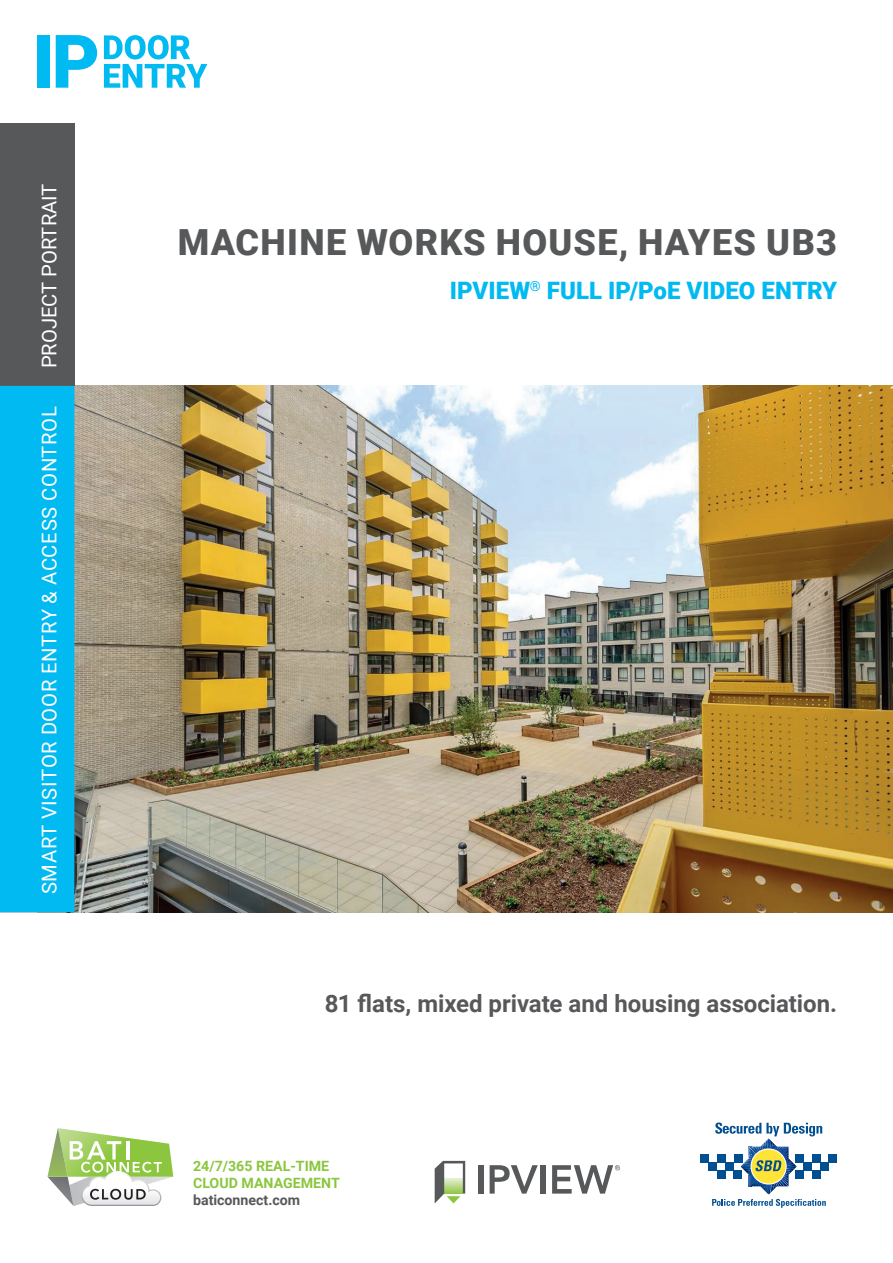
<style>
.page{position:relative;width:893px;height:1263px;background:#fff}
.page>*{position:absolute;margin:0;border:0;box-sizing:border-box;transform-origin:0 0}
.t1{font:900 36px "Roboto";letter-spacing:.035em;color:#57585a}
.t2{font:700 24px "Roboto";color:#57585a}
.t3{font:900 24px "Roboto";color:#00baf1}
.t4{font:20.25px "Roboto";letter-spacing:.035em;color:#fff}
.t5{font:20.25px "Roboto";color:#fff}
.t6{font:700 14.25px/17.1px "Roboto";color:#8bc63e}
.t7{font:700 14.25px "Roboto";color:#57585a}
</style>
<div class="page">
<div style="left:478px;top:1165px;width:5px;height:28px;background:#57585a"></div>
<svg style="left:490px;top:1165px;width:48px;height:28px"></svg>
<div style="left:541px;top:1165px;width:5px;height:28px;background:#57585a"></div>
<svg style="left:552px;top:1165px;width:68px;height:28px"></svg>
<svg style="left:435px;top:1161px;width:30px;height:42px"></svg>
<div style="left:700px;top:1154px;width:9px;height:8px;background:#014f90"></div>
<div style="left:709px;top:1162px;width:8px;height:9px;background:#014f90"></div>
<div style="left:829px;top:1154px;width:8px;height:8px;background:#014f90"></div>
<div style="left:820px;top:1162px;width:9px;height:9px;background:#014f90"></div>
<svg style="left:712px;top:1122px;width:114px;height:86px"></svg>
<svg style="left:47px;top:1128px;width:126px;height:78px"></svg>
<img style="left:74px;top:386px;width:819px;height:526px">
<div style="left:0;top:123px;width:74px;height:263px;background:#57585a"></div>
<div style="left:0;top:386px;width:74px;height:526px;background:#00baf1"></div>
<div style="left:37px;top:35px;width:13px;height:53px;background:#00baf1"></div>
<svg style="left:56px;top:35px;width:41px;height:53px"></svg>
<svg style="left:104px;top:35px;width:103px;height:53px"></svg>
<p class="t5" style="left:35px;top:368px;width:186px;rotate:-90deg">PROJECT PORTRAIT</p>
<p class="t4" style="left:35px;top:894px;width:490px;rotate:-90deg">SMART VISITOR DOOR ENTRY &amp; ACCESS CONTROL</p>
<h1 class="t1" style="left:178px;top:217px;width:661px">MACHINE WORKS HOUSE, HAYES UB3</h1>
<p class="t3" style="left:450px;top:273px;width:389px">IPVIEW<sup>®</sup> FULL IP/PoE VIDEO ENTRY</p>
<p class="t2" style="left:325px;top:986px;width:514px">81 flats, mixed private and housing association.</p>
<p class="t6" style="left:193px;top:1157px;width:148px">24/7/365 REAL-TIME<br>CLOUD MANAGEMENT</p>
<p class="t7" style="left:193px;top:1190px;width:109px">baticonnect.com</p>
</div>
